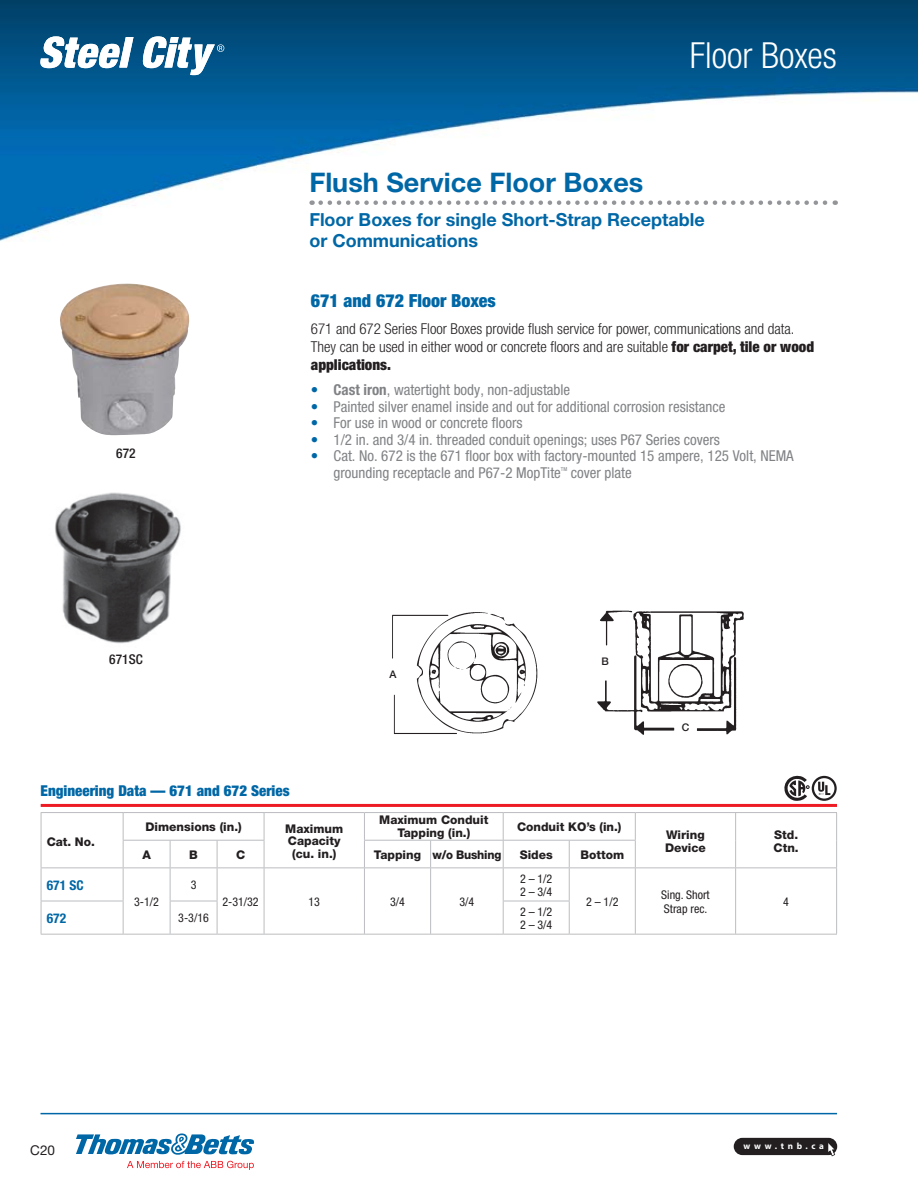
<style>
.page{position:relative;width:918px;height:1188px;background:#fff}
.page>*{position:absolute;margin:0;border:0;box-sizing:border-box;transform-origin:0 0}
.t1{font:300 condensed 36px "Helvetica Neue LT Std";color:#fff}
.t2{font:700 27px "Helvetica Neue LT Std";color:#0067a6}
.t3{font:700 18px/21px "Helvetica Neue LT Std";color:#0067a6}
.t4{font:900 condensed 18px "Helvetica Neue LT Std";color:#0067a6}
.t5{font:condensed 15px/16.5px "Helvetica Neue LT Std";color:#808285}
.t6{font:300 condensed 15px/18px "Helvetica Neue LT Std";color:#231f20}
.t7{font:900 condensed 15px "Helvetica Neue LT Std";color:#0067a6}
.t8{font:500 condensed 13.5px "Helvetica Neue LT Std";color:#231f20}
.t9{font:700 condensed 13.5px "Helvetica Neue LT Std";color:#0067a6}
.t10{font:13.5px "Helvetica Neue LT Std";color:#231f20}
.t11{font:800 12px/12.6px "Helvetica Neue LT Std";color:#231f20;text-align:center}
.t12{font:condensed 12px/13.5px "Helvetica Neue LT Std";color:#231f20}
.t13{font:800 12px "Helvetica Neue LT Std";letter-spacing:-.02em;color:#231f20}
.t14{font:500 10.5px "Helvetica Neue LT Std";color:#231f20}
.t15{font:700 9px "Myriad Pro";letter-spacing:.4em;color:#fff}
.t16{font:condensed 5.4px "Helvetica Neue LT Std";color:#808285}
.s1{font-weight:900}
.s2{color:#0067a6}
.s3{font-weight:700}
</style>
<div class="page">
<div style="left:734px;top:1138px;width:103px;height:17px;background:#231f20;border-radius:9px"></div>
<svg style="left:827px;top:1143px;width:8px;height:13px"></svg>
<img style="left:0;top:0;width:918px;height:241px">
<hr style="left:40px;top:1113px;width:797px;height:1px;background:#0067a6">
<img style="left:60px;top:284px;width:129px;height:151px">
<img style="left:55px;top:492px;width:126px;height:152px">
<img style="left:392px;top:610px;width:352px;height:125px">
<svg style="left:784px;top:776px;width:53px;height:25px"></svg>
<svg style="left:127px;top:1161px;width:127px;height:9px"></svg>
<svg style="left:76px;top:1133px;width:178px;height:22px"></svg>
<hr style="left:41px;top:804px;width:796px;height:3px;background:#ed1c24">
<svg style="left:365px;top:813px;width:372px;height:54px"></svg>
<svg style="left:42px;top:868px;width:794px;height:66px"></svg>
<div style="left:41px;top:901px;width:82px;height:33px;background:#fff"></div>
<hr style="left:41px;top:812px;width:82px;height:1px;background:#bbbdc0">
<hr style="left:123px;top:812px;width:141px;height:1px;background:#bbbdc0">
<hr style="left:264px;top:812px;width:100px;height:1px;background:#bbbdc0">
<hr style="left:364px;top:812px;width:139px;height:1px;background:#bbbdc0">
<hr style="left:503px;top:812px;width:132px;height:1px;background:#bbbdc0">
<hr style="left:635px;top:812px;width:202px;height:1px;background:#bbbdc0">
<svg style="left:735px;top:813px;width:1px;height:54px"></svg>
<svg style="left:836px;top:813px;width:1px;height:54px"></svg>
<svg style="left:41px;top:813px;width:224px;height:54px"></svg>
<svg style="left:364px;top:813px;width:1px;height:54px"></svg>
<hr style="left:364px;top:840px;width:272px;height:1px;background:#bbbdc0">
<svg style="left:430px;top:841px;width:1px;height:26px"></svg>
<svg style="left:503px;top:813px;width:1px;height:54px"></svg>
<svg style="left:569px;top:841px;width:1px;height:26px"></svg>
<svg style="left:635px;top:813px;width:1px;height:54px"></svg>
<hr style="left:41px;top:868px;width:1px;height:33px;background:#bbbdc0">
<hr style="left:41px;top:867px;width:82px;height:1px;background:#bbbdc0">
<hr style="left:123px;top:868px;width:1px;height:33px;background:#bbbdc0">
<hr style="left:123px;top:867px;width:47px;height:1px;background:#bbbdc0">
<hr style="left:170px;top:868px;width:1px;height:33px;background:#bbbdc0">
<hr style="left:170px;top:867px;width:47px;height:1px;background:#bbbdc0">
<hr style="left:217px;top:868px;width:1px;height:33px;background:#bbbdc0">
<hr style="left:217px;top:867px;width:286px;height:1px;background:#bbbdc0">
<hr style="left:264px;top:868px;width:1px;height:33px;background:#bbbdc0">
<hr style="left:364px;top:868px;width:1px;height:33px;background:#bbbdc0">
<hr style="left:430px;top:868px;width:1px;height:33px;background:#bbbdc0">
<hr style="left:264px;top:901px;width:1px;height:33px;background:#bbbdc0">
<hr style="left:364px;top:901px;width:1px;height:33px;background:#bbbdc0">
<hr style="left:430px;top:901px;width:1px;height:33px;background:#bbbdc0">
<hr style="left:503px;top:868px;width:1px;height:33px;background:#bbbdc0">
<hr style="left:503px;top:867px;width:66px;height:1px;background:#bbbdc0">
<hr style="left:569px;top:868px;width:1px;height:33px;background:#bbbdc0">
<hr style="left:569px;top:867px;width:268px;height:1px;background:#bbbdc0">
<hr style="left:635px;top:868px;width:1px;height:33px;background:#bbbdc0">
<hr style="left:735px;top:868px;width:1px;height:33px;background:#bbbdc0">
<hr style="left:836px;top:868px;width:1px;height:33px;background:#bbbdc0">
<hr style="left:635px;top:901px;width:1px;height:33px;background:#bbbdc0">
<hr style="left:735px;top:901px;width:1px;height:33px;background:#bbbdc0">
<hr style="left:836px;top:901px;width:1px;height:33px;background:#bbbdc0">
<hr style="left:41px;top:901px;width:1px;height:33px;background:#bbbdc0">
<hr style="left:41px;top:901px;width:83px;height:1px;background:#bbbdc0">
<hr style="left:41px;top:934px;width:82px;height:1px;background:#bbbdc0">
<hr style="left:123px;top:901px;width:1px;height:33px;background:#bbbdc0">
<hr style="left:123px;top:934px;width:47px;height:1px;background:#bbbdc0">
<hr style="left:170px;top:901px;width:1px;height:33px;background:#bbbdc0">
<hr style="left:170px;top:901px;width:47px;height:1px;background:#bbbdc0">
<hr style="left:170px;top:934px;width:47px;height:1px;background:#bbbdc0">
<hr style="left:217px;top:901px;width:1px;height:33px;background:#bbbdc0">
<hr style="left:217px;top:934px;width:286px;height:1px;background:#bbbdc0">
<hr style="left:503px;top:901px;width:1px;height:33px;background:#bbbdc0">
<hr style="left:503px;top:901px;width:67px;height:1px;background:#bbbdc0">
<hr style="left:503px;top:934px;width:66px;height:1px;background:#bbbdc0">
<hr style="left:569px;top:901px;width:1px;height:33px;background:#bbbdc0">
<hr style="left:569px;top:934px;width:268px;height:1px;background:#bbbdc0">
<svg style="left:321px;top:200px;width:515px;height:5px"></svg>
<svg style="left:39px;top:36px;width:185px;height:39px"></svg>
<h1 class="t1" style="left:690px;top:42px;width:149px">Floor Boxes</h1>
<p class="t8" style="left:116px;top:448px;width:21px">672</p>
<h2 class="t2" style="left:309px;top:173px;width:336px">Flush Service Floor Boxes</h2>
<p class="t3" style="left:309px;top:212px;width:397px">Floor Boxes for single Short-Strap Receptable or Communications</p>
<p class="t4" style="left:311px;top:294px;width:186px">671 and 672 Floor Boxes</p>
<p class="t6" style="left:311px;top:321px;width:505px">671 and 672 Series Floor Boxes provide flush service for power, communications and data.<br>They can be used in either wood or concrete floors and are suitable <span class="s1">for carpet, tile or wood applications.</span></p>
<p class="t5" style="left:311px;top:383px;width:261px"><span class="s2">•</span> <span class="s3">Cast iron</span>, watertight body, non-adjustable</p>
<p class="t5" style="left:311px;top:400px;width:416px"><span class="s2">•</span> Painted silver enamel inside and out for additional corrosion resistance</p>
<p class="t5" style="left:311px;top:416px;width:213px"><span class="s2">•</span> For use in wood or concrete floors</p>
<p class="t5" style="left:311px;top:433px;width:411px"><span class="s2">•</span> 1/2 in. and 3/4 in. threaded conduit openings; uses P67 Series covers</p>
<p class="t5" style="left:334px;top:449px;width:462px;text-indent:-23px"><span class="s2">•</span> Cat. No. 672 is the 671 floor box with factory-mounted 15 ampere, 125 Volt, NEMA grounding receptacle and P67-2 MopTite</p>
<p class="t16" style="left:561px;top:467px;width:8px">TM</p>
<p class="t5" style="left:571px;top:466px;width:63px">cover plate</p>
<p class="t8" style="left:109px;top:655px;width:35px">671SC</p>
<p class="t7" style="left:40px;top:786px;width:251px">Engineering Data — 671 and 672 Series</p>
<p class="t14" style="left:389px;top:670px;width:9px">A</p>
<p class="t14" style="left:602px;top:657px;width:9px">B</p>
<p class="t14" style="left:682px;top:723px;width:9px">C</p>
<p class="t11" style="left:47px;top:837px;width:50px">Cat. No.</p>
<p class="t11" style="left:145px;top:822px;width:98px">Dimensions (in.)</p>
<p class="t11" style="left:285px;top:823px;width:60px">Maximum<br>Capacity (cu. in.)</p>
<p class="t11" style="left:379px;top:815px;width:111px">Maximum Conduit<br>Tapping (in.)</p>
<p class="t11" style="left:517px;top:822px;width:106px">Conduit KO’s (in.)</p>
<p class="t11" style="left:142px;top:850px;width:10px">A</p>
<p class="t11" style="left:189px;top:850px;width:10px">B</p>
<p class="t11" style="left:236px;top:850px;width:11px">C</p>
<p class="t13" style="left:374px;top:850px;width:129px">Tapping w/o Bushing</p>
<p class="t11" style="left:520px;top:850px;width:35px">Sides</p>
<p class="t11" style="left:580px;top:850px;width:45px">Bottom</p>
<p class="t11" style="left:665px;top:830px;width:42px;text-align:left">Wiring<br>Device</p>
<p class="t11" style="left:774px;top:830px;width:27px;text-align:left">Std.<br>Ctn.</p>
<p class="t12" style="left:520px;top:873px;width:34px">2 – 1/2<br>2 – 3/4</p>
<p class="t9" style="left:47px;top:880px;width:38px">671 SC</p>
<p class="t12" style="left:191px;top:880px;width:7px">3</p>
<p class="t12" style="left:134px;top:896px;width:26px">3-1/2</p>
<p class="t12" style="left:222px;top:896px;width:38px">2-31/32</p>
<p class="t12" style="left:308px;top:896px;width:13px">13</p>
<p class="t12" style="left:390px;top:896px;width:16px">3/4</p>
<p class="t12" style="left:459px;top:896px;width:16px">3/4</p>
<p class="t9" style="left:47px;top:913px;width:21px">672</p>
<p class="t12" style="left:178px;top:913px;width:32px">3-3/16</p>
<p class="t12" style="left:520px;top:906px;width:34px">2 – 1/2<br>2 – 3/4</p>
<p class="t12" style="left:586px;top:896px;width:34px">2 – 1/2</p>
<p class="t12" style="left:661px;top:890px;width:50px">Sing. Short<br>Strap rec.</p>
<p class="t12" style="left:783px;top:896px;width:7px">4</p>
<p class="t10" style="left:30px;top:1142px;width:26px">C20</p>
<p class="t15" style="left:744px;top:1141px;width:82px">www.tnb.ca</p>
</div>
